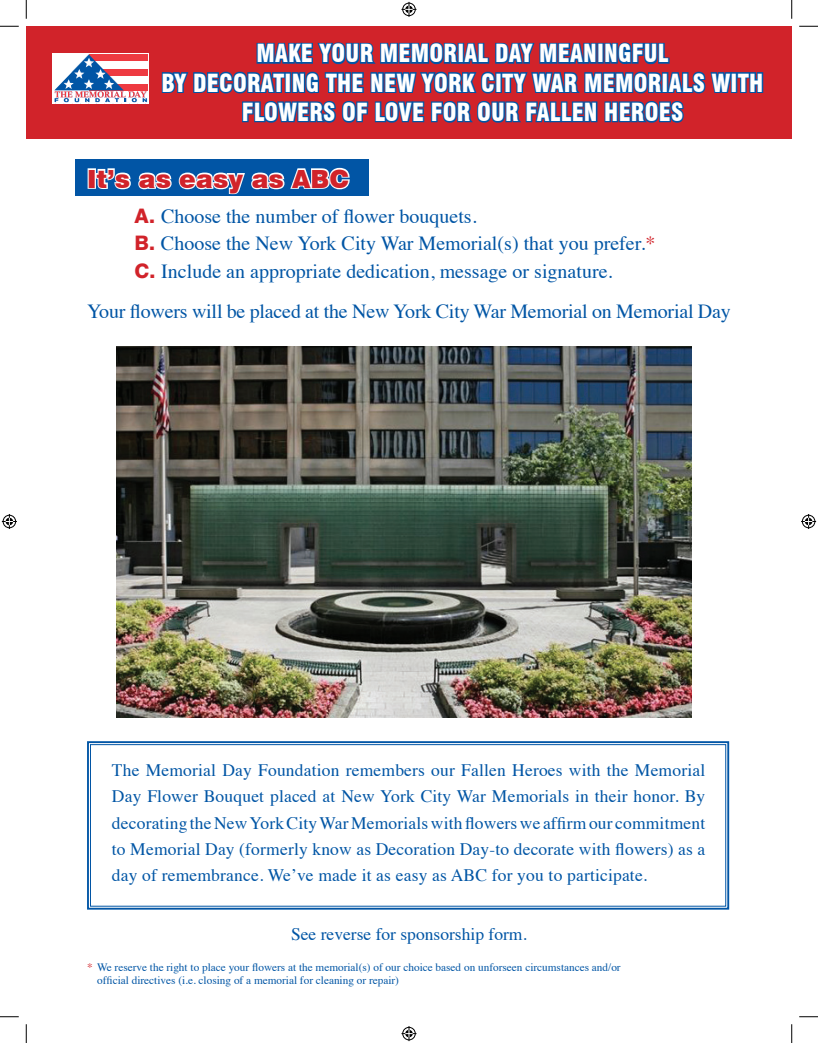
<style>
.page{position:relative;width:818px;height:1043px;background:#fff}
.page>*{position:absolute;margin:0;border:0;box-sizing:border-box;transform-origin:0 0}
.t1{font:900 25px "Swiss 721 BT";color:#d1232a}
.t2{font:900 condensed 24.38px/29.2px "Swiss 721 BT";letter-spacing:.01em;color:#fff;text-align:center;scale:.95 1}
.t3{font:20px/27.5px "Times";color:#0155a5}
.t4{font:17.5px/26.2px "Times";letter-spacing:.01em;color:#0155a5;text-align:justify}
.t5{font:11.25px/12.5px "Times";color:#0155a5}
.s1{font-family:"Swiss 721 BT";font-weight:800;color:#d1232a}
.s2{color:#d1232a}
</style>
<div class="page">
<svg style="left:87px;top:741px;width:643px;height:169px"></svg>
<div style="left:90px;top:744px;width:636px;height:162px;border:1px solid #0155a5"></div>
<img style="left:117px;top:347px;width:574px;height:370px">
<div style="left:26px;top:26px;width:765px;height:113px;background:#d1232a"></div>
<svg style="left:54px;top:42px;width:710px;height:153px"></svg>
<svg style="left:0;top:25px;width:19px;height:2px"></svg>
<svg style="left:799px;top:25px;width:19px;height:2px"></svg>
<svg style="left:0;top:1016px;width:19px;height:1px"></svg>
<svg style="left:799px;top:1016px;width:19px;height:1px"></svg>
<svg style="left:25px;top:0;width:2px;height:19px"></svg>
<svg style="left:25px;top:1024px;width:2px;height:18px"></svg>
<svg style="left:791px;top:0;width:1px;height:19px"></svg>
<svg style="left:791px;top:1024px;width:1px;height:18px"></svg>
<svg style="left:401px;top:2px;width:15px;height:15px"></svg>
<svg style="left:401px;top:1026px;width:15px;height:15px"></svg>
<svg style="left:2px;top:514px;width:15px;height:15px"></svg>
<svg style="left:801px;top:514px;width:15px;height:15px"></svg>
<h2 class="t2" style="left:162px;top:39px;width:635px">MAKE YOUR MEMORIAL DAY MEANINGFUL<br>BY DECORATING THE NEW YORK CITY WAR MEMORIALS WITH<br>FLOWERS OF LOVE FOR OUR FALLEN HEROES</h2>
<h1 class="t1" style="left:87px;top:163px;width:263px">It’s as easy as ABC</h1>
<p class="t3" style="left:135px;top:200px;width:522px"><span class="s1">A.</span> Choose the number of flower bouquets.<br><span class="s1">B.</span> Choose the New York City War Memorial(s) that you prefer.<span class="s2">*<br></span><span class="s1">C.</span> Include an appropriate dedication, message or signature.</p>
<p class="t3" style="left:87px;top:295px;width:645px">Your flowers will be placed at the New York City War Memorial on Memorial Day</p>
<p class="t4" style="left:112px;top:755px;width:595px">The Memorial Day Foundation remembers our Fallen Heroes with the Memorial Day Flower Bouquet placed at New York City War Memorials in their honor. By decorating the New York City War Memorials with flowers we affirm our commitment to Memorial Day (formerly know as Decoration Day-to decorate with flowers) as a day of remembrance. We’ve made it as easy as ABC for you to participate.</p>
<p class="t4" style="left:291px;top:919px;width:237px">See reverse for sponsorship form.</p>
<p class="t5" style="left:97px;top:960px;width:525px;text-indent:-10px"><span class="s2">*</span> We reserve the right to place your flowers at the memorial(s) of our choice based on unforseen circumstances and/or official directives (i.e. closing of a memorial for cleaning or repair)</p>
</div>
